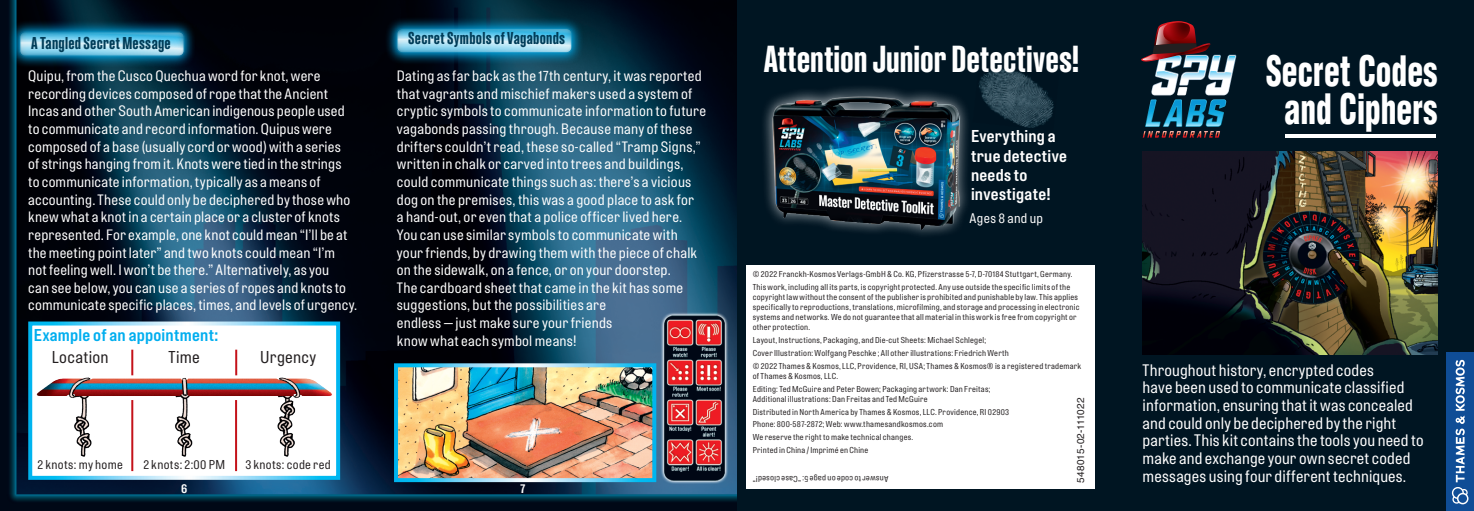
<style>
.page{position:relative;width:1474px;height:511px;background:#fff}
.page>*{position:absolute;margin:0;border:0;box-sizing:border-box;transform-origin:0 0}
.t1{font:900 condensed 40.8px/37.6px "Helvetica";color:#fff;text-align:center;scale:.77 1}
.t2{font:35px "Rocky Beach Grotesque Bold Headline";color:#fff}
.t3{font:16px "Rocky Beach Grotesque Bold Headline";letter-spacing:.015em;color:#003d59}
.t4{font:700 16px/19.2px "Rocky Beach Grotesque";letter-spacing:.015em;color:#fff}
.t5{font:700 16px "Rocky Beach Grotesque";letter-spacing:.015em;color:#00aeef}
.t6{font:16px "Rocky Beach Grotesque";letter-spacing:.02em;color:#231f20}
.t7{font:15.6px/17.6px "Rocky Beach Grotesque";letter-spacing:.01em;color:#fff}
.t8{font:14px/17.6px "Rocky Beach Grotesque";letter-spacing:.015em;color:#fff}
.t9{font:13px "Rocky Beach Grotesque";letter-spacing:.025em;color:#fff}
.t10{font:12px "Rocky Beach Grotesque";letter-spacing:.03em;color:#231f20}
.t11{font:700 12px "Rocky Beach Grotesque";color:#fff}
.t12{font:10px "Helvetica";letter-spacing:.02em;color:#231f20}
.t13{font:8px/12.8px "Rocky Beach Grotesque";letter-spacing:.025em;color:#231f20}
</style>
<div class="page">
<img style="left:0;top:0;width:737px;height:510px">
<div style="left:737px;top:0;width:737px;height:510px;background:#001522"></div>
<img style="left:1142px;top:151px;width:295px;height:203px">
<img style="left:658px;top:308px;width:72px;height:178px">
<img style="left:392px;top:361px;width:266px;height:122px">
<svg style="left:26px;top:319px;width:316px;height:162px"></svg>
<hr style="left:131px;top:349px;width:2px;height:26px;background:#c4121a">
<hr style="left:235px;top:349px;width:2px;height:26px;background:#c4121a">
<img style="left:28px;top:352px;width:312px;height:107px">
<hr style="left:131px;top:399px;width:2px;height:71px;background:#c4121a">
<hr style="left:235px;top:399px;width:2px;height:71px;background:#c4121a">
<img style="left:979px;top:68px;width:75px;height:60px">
<div style="left:745px;top:264px;width:349px;height:223px;background:#fff"></div>
<div style="left:759px;top:84px;width:212px;height:156px;background:#fff;opacity:.75"></div>
<img style="left:769px;top:84px;width:192px;height:156px">
<svg style="left:385px;top:16px;width:199px;height:49px;background:#044059"></svg>
<svg style="left:397px;top:29px;width:175px;height:24px;background:#8ed5ee"></svg>
<div style="left:397px;top:28px;width:175px;height:25px;border:1px solid #000006;border-radius:5px"></div>
<hr style="left:1285px;top:134px;width:151px;height:4px;background:#fff">
<svg style="left:8px;top:20px;width:188px;height:49px;background:#013851"></svg>
<svg style="left:20px;top:32px;width:164px;height:24px;background:#91d6ee"></svg>
<div style="left:20px;top:32px;width:164px;height:24px;border:1px solid #000006;border-radius:5px"></div>
<div style="left:1446px;top:351px;width:28px;height:159px;background:#0f4d96"></div>
<svg style="left:1451px;top:359px;width:17px;height:144px"></svg>
<img style="left:1141px;top:21px;width:96px;height:116px">
<p class="t3" style="left:31px;top:33px;width:141px">A Tangled Secret Message</p>
<p class="t8" style="left:28px;top:67px;width:330px">Quipu, from the Cusco Quechua word for knot, were recording devices composed of rope that the Ancient Incas and other South American indigenous people used to communicate and record information. Quipus were composed of a base (usually cord or wood) with a series<br>of strings hanging from it. Knots were tied in the strings<br>to communicate information, typically as a means of accounting. These could only be deciphered by those who knew what a knot in a certain place or a cluster of knots represented. For example, one knot could mean “I’ll be at the meeting point later” and two knots could mean “I’m<br>not feeling well. I won’t be there.” Alternatively, as you<br>can see below, you can use a series of ropes and knots to communicate specific places, times, and levels of urgency.</p>
<p class="t5" style="left:34px;top:324px;width:186px">Example of an appointment:</p>
<p class="t6" style="left:52px;top:347px;width:58px">Location</p>
<p class="t6" style="left:168px;top:347px;width:33px">Time</p>
<p class="t6" style="left:260px;top:347px;width:57px">Urgency</p>
<p class="t10" style="left:38px;top:457px;width:87px">2 knots: my home</p>
<p class="t10" style="left:143px;top:457px;width:83px">2 knots: 2:00 PM</p>
<p class="t10" style="left:245px;top:457px;width:87px">3 knots: code red</p>
<p class="t3" style="left:408px;top:29px;width:158px">Secret Symbols of Vagabonds</p>
<p class="t8" style="left:397px;top:67px;width:311px">Dating as far back as the 17th century, it was reported that vagrants and mischief makers used a system of cryptic symbols to communicate information to future vagabonds passing through. Because many of these drifters couldn’t read, these so-called “Tramp Signs,” written in chalk or carved into trees and buildings, could communicate things such as: there’s a vicious dog on the premises, this was a good place to ask for<br>a hand-out, or even that a police officer lived here.<br>You can use similar symbols to communicate with your friends, by drawing them with the piece of chalk on the sidewalk, on a fence, or on your doorstep.<br>The cardboard sheet that came in the kit has some suggestions, but the possibilities are<br>endless — just make sure your friends<br>know what each symbol means!</p>
<p class="t11" style="left:181px;top:481px;width:8px">6</p>
<p class="t11" style="left:520px;top:481px;width:6px">7</p>
<h2 class="t2" style="left:764px;top:38px;width:317px">Attention Junior Detectives!</h2>
<p class="t4" style="left:971px;top:127px;width:97px">Everything a true detective needs to investigate!</p>
<p class="t9" style="left:969px;top:210px;width:75px">Ages 8 and up</p>
<p class="t13" style="left:752px;top:268px;width:321px">© 2022 Franckh-Kosmos Verlags-GmbH &amp; Co. KG, Pfizerstrasse 5-7, D-70184 Stuttgart, Germany.<br>This work, including all its parts, is copyright protected. Any use outside the specific limits of the</p>
<p class="t13" style="left:752px;top:292px;width:328px;line-height:10px">copyright law without the consent of the publisher is prohibited and punishable by law. This applies specifically to reproductions, translations, microfilming, and storage and processing in electronic systems and networks. We do not guarantee that all material in this work is free from copyright or other protection.</p>
<p class="t13" style="left:752px;top:333px;width:330px">Layout, Instructions, Packaging, and Die-cut Sheets: Michael Schlegel;<br>Cover Illustration: Wolfgang Peschke ; All other illustrations: Friedrich Werth<br>© 2022 Thames &amp; Kosmos, LLC, Providence, RI, USA; Thames &amp; Kosmos® is a registered trademark</p>
<p class="t13" style="left:752px;top:369px;width:239px">of Thames &amp; Kosmos, LLC.<br>Editing: Ted McGuire and Peter Bowen; Packaging artwork: Dan Freitas;</p>
<p class="t13" style="left:752px;top:392px;width:258px">Additional illustrations: Dan Freitas and Ted McGuire<br>Distributed in North America by Thames &amp; Kosmos, LLC. Providence, RI 02903<br>Phone: 800-587-2872; Web: www.thamesandkosmos.com<br>We reserve the right to make technical changes.<br>Printed in China / Imprimé en Chine</p>
<p class="t13" style="left:888px;top:485px;width:137px;rotate:-180deg">Answer to code on page 5: “Case closed!”</p>
<p class="t12" style="left:1072px;top:482px;width:86px;rotate:-90deg">548015-02-111022</p>
<h1 class="t1" style="left:1266px;top:51px;width:224px">Secret Codes and Ciphers</h1>
<p class="t7" style="left:1142px;top:361px;width:282px">Throughout history, encrypted codes<br>have been used to communicate classified information, ensuring that it was concealed and could only be deciphered by the right parties. This kit contains the tools you need to make and exchange your own secret coded messages using four different techniques.</p>
</div>
